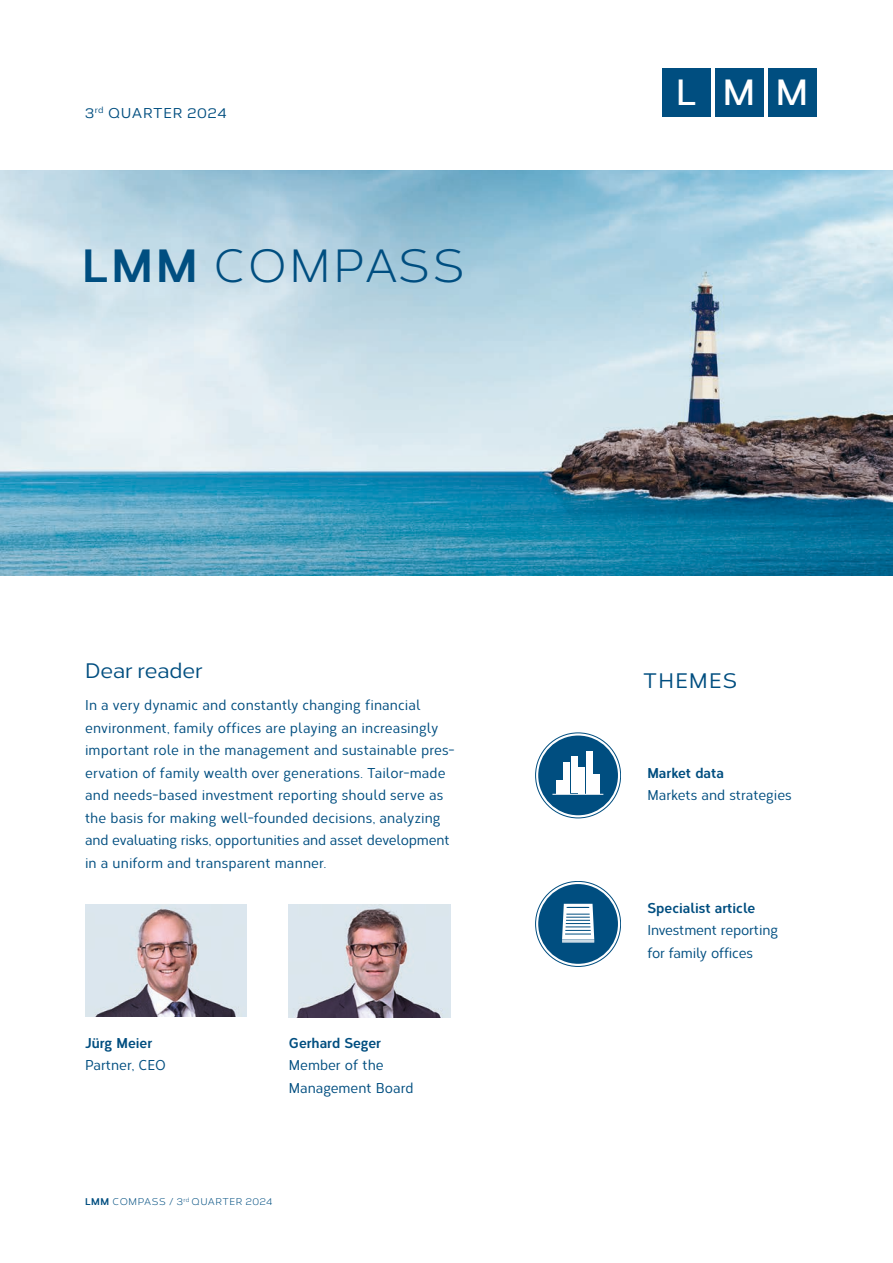
<style>
.page{position:relative;width:893px;height:1263px;background:#fff}
.page>*{position:absolute;margin:0;border:0;box-sizing:border-box;transform-origin:0 0}
.t1{font:46.5px "Corbert";letter-spacing:.055em;color:#004e80}
.t2{font:600 36.45px "Corbert";color:#fff}
.t3{font:500 21px "Corbert";color:#004e80}
.t4{font:500 14.25px/22.5px "Corbert Condensed";letter-spacing:.005em;color:#004e80}
.t5{font:700 14.25px "Corbert Condensed";color:#004e80}
.t6{font:500 14.25px "Corbert";letter-spacing:.05em;color:#004e80}
.t7{font:9.75px "Corbert";letter-spacing:.055em;color:#004e80}
.s1{font-weight:700}
</style>
<div class="page">
<img style="left:0;top:170px;width:893px;height:405px">
<div style="left:662px;top:68px;width:49px;height:49px;background:#004e80"></div>
<div style="left:715px;top:68px;width:49px;height:49px;background:#004e80"></div>
<div style="left:768px;top:68px;width:48px;height:49px;background:#004e80"></div>
<img style="left:85px;top:904px;width:161px;height:113px">
<img style="left:289px;top:904px;width:161px;height:113px">
<div style="left:538px;top:735px;width:80px;height:80px;background:#004e80;border-radius:50%"></div>
<div style="left:556px;top:780px;width:6px;height:13px;background:#fff"></div>
<div style="left:563px;top:762px;width:7px;height:31px;background:#fff"></div>
<div style="left:571px;top:756px;width:6px;height:37px;background:#fff"></div>
<div style="left:578px;top:767px;width:7px;height:26px;background:#fff"></div>
<div style="left:586px;top:751px;width:7px;height:42px;background:#fff"></div>
<div style="left:593px;top:774px;width:7px;height:19px;background:#fff"></div>
<hr style="left:552px;top:794px;width:51px;height:1px;background:#fff">
<div style="left:538px;top:884px;width:80px;height:80px;background:#004e80;border-radius:50%"></div>
<svg style="left:562px;top:904px;width:32px;height:35px"></svg>
<hr style="left:562px;top:940px;width:32px;height:1px;background:#fff">
<hr style="left:562px;top:941px;width:32px;height:1px;background:#fff">
<hr style="left:562px;top:942px;width:32px;height:1px;background:#fff">
<p class="t6" style="left:85px;top:102px;width:143px">3<sup>rd</sup> QUARTER 2024</p>
<h1 class="t1" style="left:82px;top:233px;width:384px"><span class="s1">LMM</span> COMPASS</h1>
<h3 class="t3" style="left:85px;top:655px;width:119px">Dear reader</h3>
<p class="t4" style="left:85px;top:693px;width:371px">In a very dynamic and constantly changing financial environment, family offices are playing an increasingly important role in the management and sustainable pres&shy;ervation of family wealth over generations. Tailor-made and needs-based investment reporting should serve as the basis for making well-founded decisions, analyzing and evaluating risks, opportunities and asset development in a uniform and transparent manner.</p>
<p class="t5" style="left:85px;top:1031px;width:69px">Jürg Meier</p>
<p class="t4" style="left:85px;top:1053px;width:82px">Partner, CEO</p>
<p class="t5" style="left:289px;top:1031px;width:94px">Gerhard Seger</p>
<p class="t4" style="left:289px;top:1053px;width:126px">Member of the<br>Management Board</p>
<p class="t7" style="left:85px;top:1195px;width:189px"><span class="s1">LMM</span> COMPASS / 3<sup>rd</sup> QUARTER 2024</p>
<h2 class="t2" style="left:676px;top:65px;width:134px">LMM</h2>
<h3 class="t3" style="left:643px;top:665px;width:95px">THEMES</h3>
<p class="t5" style="left:647px;top:761px;width:78px">Market data</p>
<p class="t4" style="left:647px;top:783px;width:146px">Markets and strategies</p>
<p class="t5" style="left:647px;top:896px;width:109px">Specialist article</p>
<p class="t4" style="left:647px;top:918px;width:132px">Investment reporting for family offices</p>
</div>
